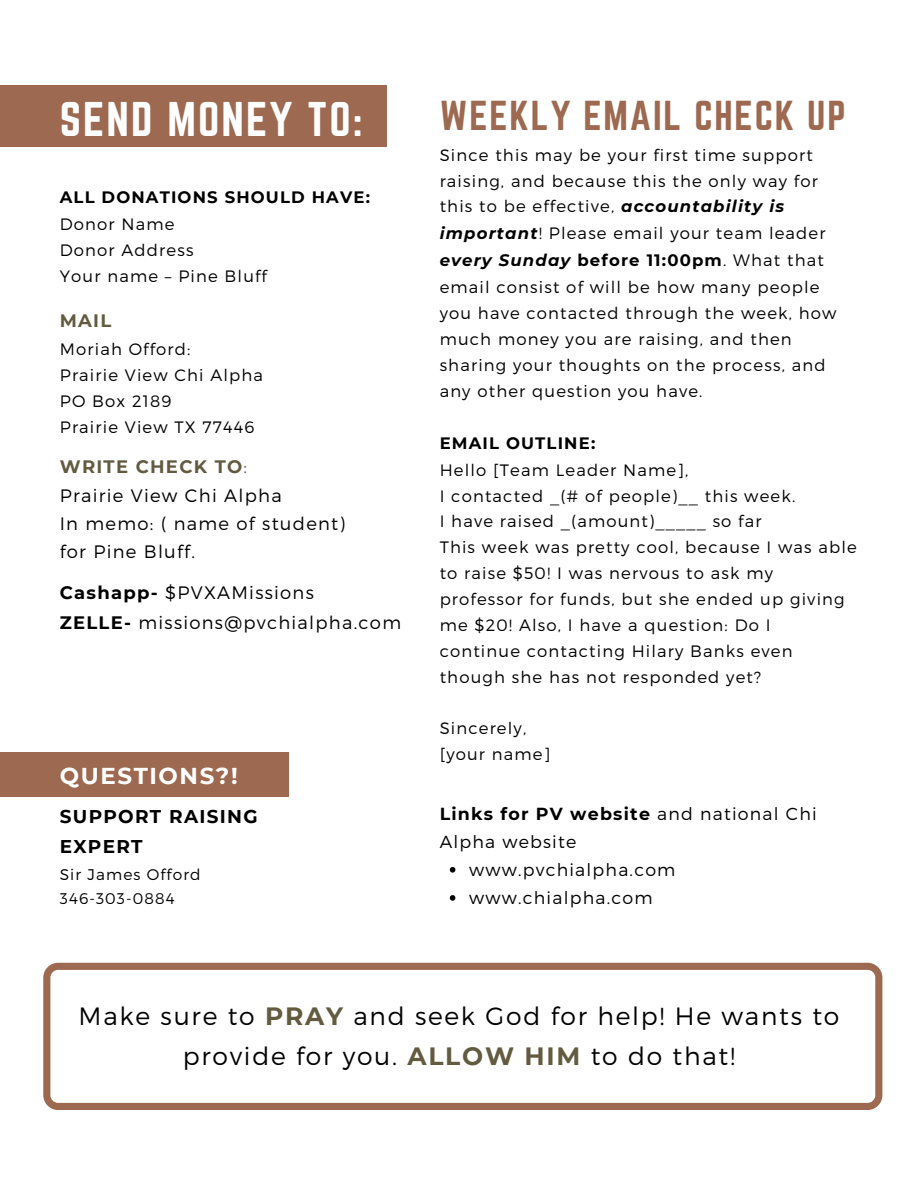
<style>
.page{position:relative;width:918px;height:1188px;background:#fff}
.page>*{position:absolute;margin:0;border:0;box-sizing:border-box;transform-origin:0 0}
.t1{font:42.6px "Norwester";letter-spacing:.05em;color:#fff}
.t2{font:36.6px "Norwester";letter-spacing:.05em;color:#9d6950}
.t3{font:300 25.05px/40.5px "Montserrat";letter-spacing:.07em;color:#000;text-align:center}
.t4{font:700 22.95px "Montserrat";letter-spacing:.07em;color:#fff}
.t5{font:700 18.45px/29.2px "Montserrat";letter-spacing:.07em;color:#000}
.t6{font:300 18px/28.2px "Montserrat";letter-spacing:.07em;color:#000}
.t7{font:700 18px "Montserrat";letter-spacing:.07em;color:#625b40}
.t8{font:300 17.4px/28.2px "Montserrat";letter-spacing:.07em;color:#000}
.t9{font:300 16.5px/26.2px "Montserrat";letter-spacing:.07em;color:#000}
.t10{font:700 16.5px "Montserrat";letter-spacing:.07em;color:#000}
.t11{font:300 15.45px "Montserrat";letter-spacing:.07em;color:#000}
.s1{font-weight:300}
.s2{font-weight:700}
.s3{font-weight:700;font-style:italic}
.s4{font-weight:700;color:#625b40}
</style>
<div class="page">
<svg style="left:43px;top:963px;width:839px;height:147px"></svg>
<div style="left:0;top:86px;width:387px;height:61px;background:#9d6950"></div>
<div style="left:0;top:752px;width:289px;height:45px;background:#9d6950"></div>
<svg style="left:450px;top:867px;width:5px;height:6px"></svg>
<svg style="left:450px;top:895px;width:5px;height:6px"></svg>
<p class="t1" style="left:60px;top:93px;width:304px">SEND MONEY TO:</p>
<p class="t10" style="left:60px;top:187px;width:312px">ALL DONATIONS SHOULD HAVE:</p>
<p class="t9" style="left:60px;top:211px;width:116px">Donor Name</p>
<p class="t9" style="left:60px;top:237px;width:135px">Donor Address</p>
<p class="t9" style="left:60px;top:262px;width:209px">Your name – Pine Bluff</p>
<p class="t7" style="left:60px;top:310px;width:53px">MAIL</p>
<p class="t9" style="left:60px;top:336px;width:132px">Moriah Offord:</p>
<p class="t9" style="left:60px;top:361px;width:205px">Prairie View Chi Alpha</p>
<p class="t9" style="left:60px;top:387px;width:113px">PO Box 2189</p>
<p class="t9" style="left:60px;top:413px;width:196px">Prairie View TX 77446</p>
<p class="t7" style="left:60px;top:456px;width:189px">WRITE CHECK TO<span class="s1">:</span></p>
<p class="t6" style="left:60px;top:481px;width:223px">Prairie View Chi Alpha</p>
<p class="t6" style="left:60px;top:509px;width:287px">In memo: ( name of student) for Pine Bluff.</p>
<p class="t6" style="left:60px;top:578px;width:256px"><span class="s2">Cashapp-</span> $PVXAMissions</p>
<p class="t6" style="left:60px;top:607px;width:343px"><span class="s2">ZELLE-</span> missions@pvchialpha.com</p>
<p class="t4" style="left:60px;top:762px;width:179px">QUESTIONS?!</p>
<p class="t5" style="left:60px;top:802px;width:199px">SUPPORT RAISING<br>EXPERT</p>
<p class="t11" style="left:60px;top:864px;width:142px">Sir James Offord</p>
<p class="t11" style="left:60px;top:889px;width:116px">346-303-0884</p>
<p class="t2" style="left:440px;top:94px;width:408px">WEEKLY EMAIL CHECK UP</p>
<p class="t9" style="left:440px;top:141px;width:398px">Since this may be your first time support raising, and because this the only way for this to be effective, <span class="s3">accountability is important</span>! Please email your team leader <span class="s3">every Sunday</span> <span class="s2">before 11:00pm</span>. What that email consist of will be how many people you have contacted through the week, how much money you are raising, and then sharing your thoughts on the process, and any other question you have.</p>
<p class="t10" style="left:440px;top:433px;width:157px">EMAIL OUTLINE:</p>
<p class="t9" style="left:440px;top:456px;width:250px">Hello [Team Leader Name],</p>
<p class="t9" style="left:440px;top:482px;width:357px">I contacted _(# of people)__ this week.</p>
<p class="t9" style="left:440px;top:508px;width:323px">I have raised _(amount)_____ so far</p>
<p class="t9" style="left:440px;top:534px;width:419px;line-height:25.8px">This week was pretty cool, because I was able to raise $50! I was nervous to ask my professor for funds, but she ended up giving me $20! Also, I have a question: Do I<br>continue contacting Hilary Banks even though she has not responded yet?</p>
<p class="t9" style="left:440px;top:715px;width:88px">Sincerely,</p>
<p class="t9" style="left:440px;top:740px;width:112px">[your name]</p>
<p class="t8" style="left:440px;top:799px;width:379px"><span class="s2">Links for PV website</span> and national Chi<br>Alpha website</p>
<p class="t8" style="left:469px;top:855px;width:208px">www.pvchialpha.com</p>
<p class="t8" style="left:469px;top:883px;width:185px">www.chialpha.com</p>
<p class="t3" style="left:79px;top:994px;width:762px">Make sure to <span class="s4">PRAY</span> and seek God for help! He wants to provide for you. <span class="s4">ALLOW HIM</span> to do that!</p>
</div>
